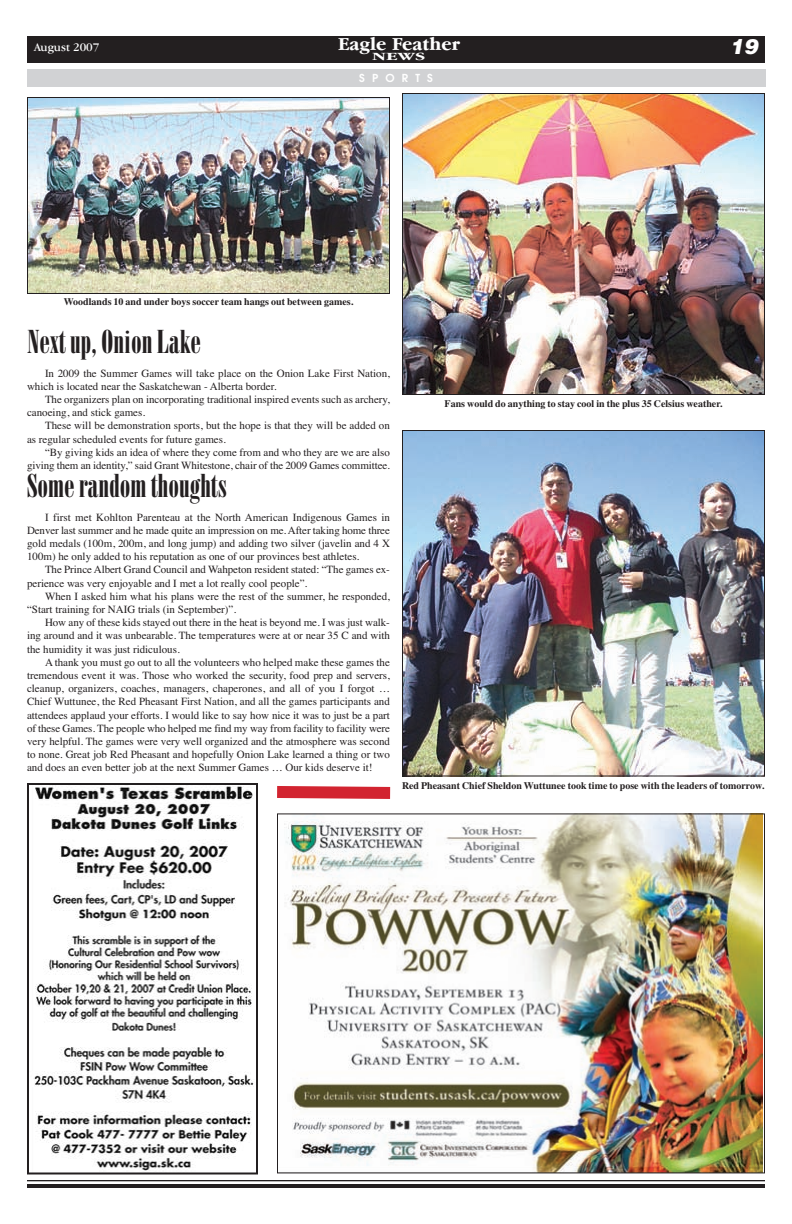
<style>
.page{position:relative;width:792px;height:1224px;background:#fff}
.page>*{position:absolute;margin:0;border:0;box-sizing:border-box;transform-origin:0 0}
.t1{font:32px "Bodoni Poster Compressed";color:#231f20}
.t2{font:italic 900 21px "Helvetica";color:#fff}
.t3{font:700 19px "Garamond IT Cby BT";color:#fff}
.t4{font:12px "Garamond IT Cby BT";color:#fff}
.t5{font:700 11.4px "Garamond IT Cby BT";color:#fff;scale:1.67 1}
.t6{font:11px/13.2px "Times";color:#231f20}
.t7{font:600 11px "Avant Garde";letter-spacing:.65em;color:#fff}
.t8{font:700 10px "Times";color:#231f20}
</style>
<div class="page">
<div style="left:27px;top:36px;width:738px;height:27px;background:#231f20"></div>
<hr style="left:27px;top:1180px;width:738px;height:1px;background:#231f20">
<hr style="left:27px;top:1184px;width:738px;height:4px;background:#231f20">
<div style="left:27px;top:69px;width:738px;height:18px;background:#d1d2d4"></div>
<img style="left:284px;top:815px;width:479px;height:356px">
<img style="left:404px;top:432px;width:359px;height:343px">
<div style="left:402px;top:430px;width:363px;height:347px;border:1px solid #231f20"></div>
<img style="left:404px;top:95px;width:359px;height:298px">
<div style="left:402px;top:93px;width:363px;height:302px;border:1px solid #231f20"></div>
<img style="left:29px;top:99px;width:359px;height:193px">
<div style="left:27px;top:97px;width:363px;height:197px;border:1px solid #231f20"></div>
<svg style="left:277px;top:786px;width:114px;height:13px"></svg>
<img style="left:34px;top:786px;width:220px;height:385px">
<div style="left:27px;top:783px;width:231px;height:391px;border:2px solid #231f20"></div>
<p class="t4" style="left:34px;top:43px;width:67px">August 2007</p>
<h3 class="t3" style="left:338px;top:39px;width:123px">Eagle Feather</h3>
<p class="t5" style="left:372px;top:53px;width:33px">NEWS</p>
<p class="t7" style="left:359px;top:74px;width:75px">SPORTS</p>
<h2 class="t2" style="left:730px;top:34px;width:30px">19</h2>
<p class="t8" style="left:64px;top:295px;width:291px">Woodlands 10 and under boys soccer team hangs out between games.</p>
<h1 class="t1" style="left:27px;top:330px;width:176px">Next up, Onion Lake</h1>
<p class="t6" style="left:27px;top:366px;width:365px;text-indent:18px">In 2009 the Summer Games will take place on the Onion Lake First Nation, which is located near the Saskatchewan - Alberta border.</p>
<p class="t6" style="left:27px;top:393px;width:364px;text-indent:18px">The organizers plan on incorporating traditional inspired events such as archery, canoeing, and stick games.</p>
<p class="t6" style="left:27px;top:419px;width:364px;text-indent:18px">These will be demonstration sports, but the hope is that they will be added on as regular scheduled events for future games.</p>
<p class="t6" style="left:27px;top:445px;width:365px;text-align:right">“By giving kids an idea of where they come from and who they are we are also giving them an identity,” said Grant Whitestone, chair of the 2009 Games committee.</p>
<h1 class="t1" style="left:27px;top:474px;width:201px">Some random thoughts</h1>
<p class="t6" style="left:27px;top:510px;width:365px;text-align:justify;text-indent:18px">I first met Kohlton Parenteau at the North American Indigenous Games in Denver last summer and he made quite an impression on me. After taking home three gold medals (100m, 200m, and long jump) and adding two silver (javelin and 4 X 100m) he only added to his reputation as one of our provinces best athletes.</p>
<p class="t6" style="left:27px;top:563px;width:364px;text-indent:18px">The Prince Albert Grand Council and Wahpeton resident stated: “The games ex&shy;perience was very enjoyable and I met a lot really cool people”.</p>
<p class="t6" style="left:27px;top:589px;width:364px;text-indent:18px">When I asked him what his plans were the rest of the summer, he responded, “Start training for NAIG trials (in September)”.</p>
<p class="t6" style="left:27px;top:616px;width:365px;text-align:justify;text-indent:18px">How any of these kids stayed out there in the heat is beyond me. I was just walk&shy;ing around and it was unbearable. The temperatures were at or near 35 C and with the humidity it was just ridiculous.</p>
<p class="t6" style="left:27px;top:655px;width:365px;text-align:justify;text-indent:18px">A thank you must go out to all the volunteers who helped make these games the tremendous event it was. Those who worked the security, food prep and servers, cleanup, organizers, coaches, managers, chaperones, and all of you I forgot … Chief Wuttunee, the Red Pheasant First Nation, and all the games participants and attendees applaud your efforts. I would like to say how nice it was to just be a part of these Games. The people who helped me find my way from facility to facility were very helpful. The games were very well organized and the atmosphere was second to none. Great job Red Pheasant and hopefully Onion Lake learned a thing or two and does an even better job at the next Summer Games … Our kids deserve it!</p>
<p class="t8" style="left:445px;top:397px;width:279px">Fans would do anything to stay cool in the plus 35 Celsius weather.</p>
<p class="t8" style="left:402px;top:780px;width:364px">Red Pheasant Chief Sheldon Wuttunee took time to pose with the leaders of tomorrow.</p>
</div>
